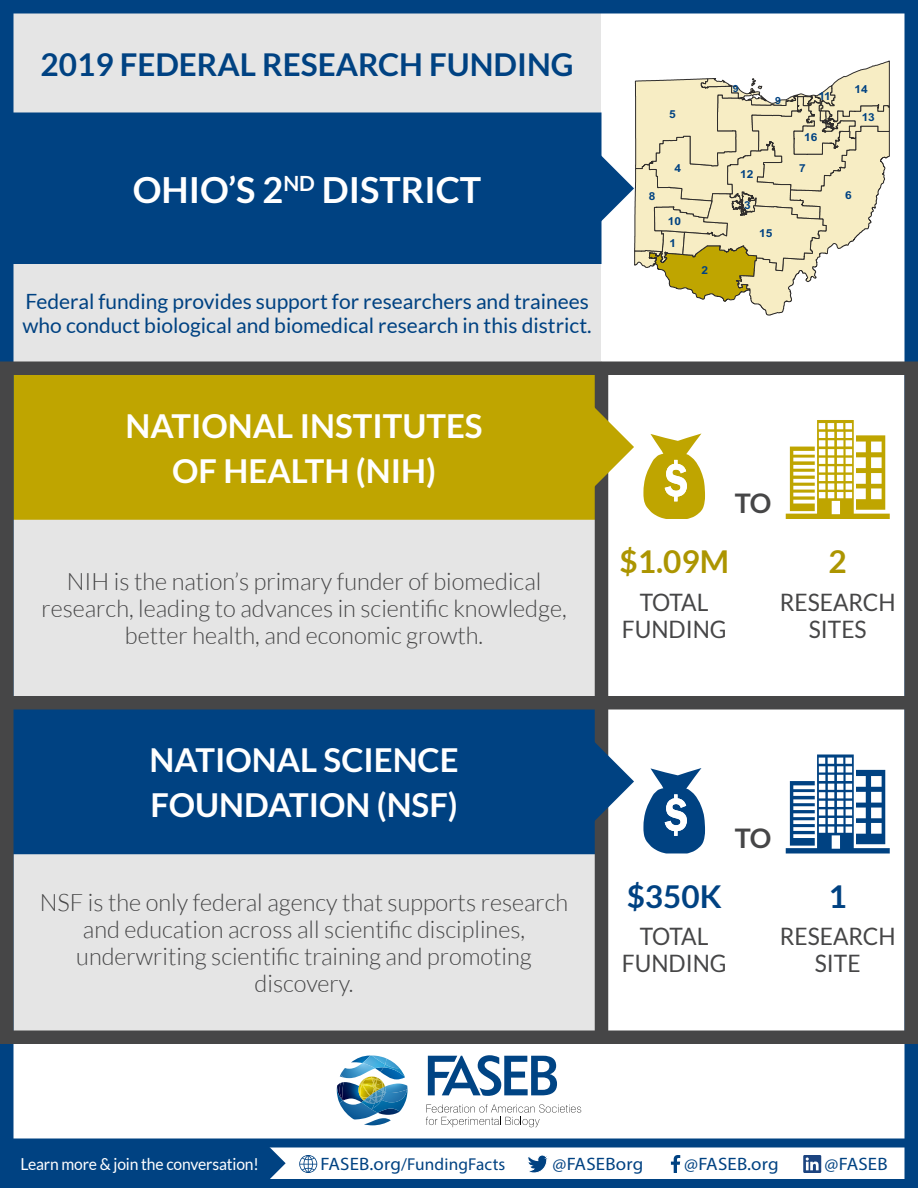
<style>
.page{position:relative;width:918px;height:1188px;background:#fff}
.page>*{position:absolute;margin:0;border:0;box-sizing:border-box;transform-origin:0 0}
.t1{font:700 36px "Lato";color:#fff}
.t2{font:700 33px/45px "Lato";color:#fff}
.t3{font:700 31.5px "Lato";color:#004282}
.t4{font:700 31.5px "Lato";color:#ac9500}
.t5{font:700 27px "Lato";color:#464647}
.t6{font:300 24px/27px "Lato";color:#464647;text-align:center}
.t7{font:24px/27px "Lato";color:#464647;text-align:center;scale:.95 1}
.t8{font:21px/24px "Lato";color:#004282}
.t9{font:18px "Myriad Pro";letter-spacing:.01em;color:#004282;scale:1.05 1}
.t10{font:17.25px "Myriad Pro";letter-spacing:.01em;color:#004282}
.t11{font:16.5px "Lato";letter-spacing:-.01em;color:#fff;scale:.95 1}
.t12{font:700 10.95px "Arial";color:#004282;scale:1.08 1}
.t13{font:700 9.9px "Arial";color:#004282;scale:1.08 1}
.s1{font-size:18px}
</style>
<div class="page">
<svg style="left:266px;top:1148px;width:20px;height:30px"></svg>
<div style="left:0;top:1143px;width:266px;height:41px;background:#004282"></div>
<div style="left:0;top:1138px;width:918px;height:50px;border:9px solid #004282"></div>
<svg style="left:299px;top:1155px;width:18px;height:18px"></svg>
<svg style="left:528px;top:1155px;width:20px;height:18px"></svg>
<svg style="left:671px;top:1155px;width:9px;height:18px"></svg>
<svg style="left:803px;top:1155px;width:18px;height:18px"></svg>
<svg style="left:426px;top:1104px;width:155px;height:23px"></svg>
<svg style="left:428px;top:1055px;width:129px;height:41px"></svg>
<img style="left:337px;top:1056px;width:71px;height:69px">
<div style="left:13px;top:518px;width:583px;height:179px;background:#e5e5e5"></div>
<div style="left:13px;top:853px;width:583px;height:178px;background:#e5e5e5"></div>
<div style="left:13px;top:262px;width:589px;height:100px;background:#e5e5e5"></div>
<div style="left:13px;top:13px;width:589px;height:100px;background:#e5e5e5"></div>
<div style="left:14px;top:710px;width:581px;height:144px;background:#004282"></div>
<div style="left:14px;top:375px;width:581px;height:144px;background:#bfa500"></div>
<div style="left:13px;top:374px;width:583px;height:146px;border:2px solid #bfa500"></div>
<div style="left:595px;top:366px;width:13px;height:671px;background:#464647"></div>
<svg style="left:594px;top:739px;width:40px;height:85px"></svg>
<svg style="left:593px;top:404px;width:41px;height:86px"></svg>
<div style="left:0;top:0;width:14px;height:1188px;background:#004282"></div>
<div style="left:904px;top:0;width:14px;height:1188px;background:#004282"></div>
<div style="left:0;top:1030px;width:918px;height:14px;background:#464647"></div>
<div style="left:0;top:696px;width:918px;height:14px;background:#464647"></div>
<div style="left:904px;top:373px;width:14px;height:671px;background:#464647"></div>
<div style="left:0;top:0;width:918px;height:14px;background:#004282"></div>
<div style="left:0;top:373px;width:14px;height:671px;background:#464647"></div>
<svg style="left:643px;top:768px;width:62px;height:85px"></svg>
<svg style="left:786px;top:755px;width:104px;height:99px"></svg>
<svg style="left:643px;top:434px;width:62px;height:85px"></svg>
<svg style="left:786px;top:420px;width:104px;height:99px"></svg>
<div style="left:14px;top:113px;width:587px;height:150px;background:#004282"></div>
<div style="left:13px;top:112px;width:589px;height:152px;border:2px solid #004282"></div>
<svg style="left:591px;top:61px;width:299px;height:254px"></svg>
<div style="left:0;top:362px;width:918px;height:13px;background:#464647"></div>
<h3 class="t3" style="left:41px;top:46px;width:535px">2019 FEDERAL RESEARCH FUNDING</h3>
<h1 class="t1" style="left:133px;top:169px;width:350px">OHIO’S 2<sup>ND</sup> DISTRICT</h1>
<p class="t8" style="left:23px;top:289px;width:571px">Federal funding provides support for researchers and trainees who conduct biological and biomedical research in this district.</p>
<p class="t12" style="left:669px;top:107px;width:8px">5</p>
<p class="t12" style="left:649px;top:189px;width:8px">8</p>
<p class="t12" style="left:675px;top:161px;width:8px">4</p>
<p class="t12" style="left:668px;top:214px;width:14px">10</p>
<p class="t12" style="left:669px;top:236px;width:8px">1</p>
<p class="t12" style="left:701px;top:263px;width:8px">2</p>
<p class="t13" style="left:733px;top:82px;width:7px">9</p>
<p class="t13" style="left:775px;top:94px;width:7px">9</p>
<p class="t12" style="left:740px;top:167px;width:14px">12</p>
<p class="t12" style="left:744px;top:198px;width:8px">3</p>
<p class="t12" style="left:759px;top:226px;width:14px">15</p>
<p class="t12" style="left:819px;top:88px;width:13px">11</p>
<p class="t12" style="left:804px;top:130px;width:14px">16</p>
<p class="t12" style="left:799px;top:161px;width:8px">7</p>
<p class="t12" style="left:854px;top:82px;width:14px">14</p>
<p class="t12" style="left:862px;top:110px;width:14px">13</p>
<p class="t12" style="left:845px;top:188px;width:8px">6</p>
<h2 class="t2" style="left:126px;top:403px;width:358px;text-align:center">NATIONAL INSTITUTES<br>OF HEALTH (NIH)</h2>
<p class="t6" style="left:41px;top:568px;width:527px">NIH is the nation’s primary funder of biomedical research, leading to advances in scientific knowledge, better health, and economic growth.</p>
<p class="t5" style="left:735px;top:488px;width:38px">TO</p>
<h3 class="t4" style="left:620px;top:543px;width:111px">$1.09M</h3>
<h3 class="t4" style="left:829px;top:543px;width:20px">2</h3>
<p class="t7" style="left:622px;top:588px;width:112px">TOTAL<br>FUNDING</p>
<p class="t7" style="left:780px;top:588px;width:123px">RESEARCH<br>SITES</p>
<h2 class="t2" style="left:150px;top:737px;width:311px">NATIONAL SCIENCE<br>FOUNDATION (NSF)</h2>
<p class="t6" style="left:40px;top:889px;width:530px">NSF is the only federal agency that supports research and education across all scientific disciplines, underwriting scientific training and promoting discovery.</p>
<p class="t5" style="left:735px;top:822px;width:38px">TO</p>
<h3 class="t3" style="left:627px;top:878px;width:97px">$350K</h3>
<h3 class="t3" style="left:829px;top:878px;width:20px">1</h3>
<p class="t7" style="left:622px;top:923px;width:112px">TOTAL<br>FUNDING</p>
<p class="t7" style="left:780px;top:923px;width:123px">RESEARCH<br>SITE</p>
<p class="t11" style="left:20px;top:1155px;width:252px">Learn more &amp; join the conversation!</p>
<p class="t10" style="left:321px;top:1154px;width:186px"><span class="s1">FASEB.org</span>/FundingFacts</p>
<p class="t9" style="left:553px;top:1153px;width:88px">@FASEBorg</p>
<p class="t9" style="left:684px;top:1153px;width:91px">@FASEB.org</p>
<p class="t9" style="left:825px;top:1153px;width:62px">@FASEB</p>
</div>
